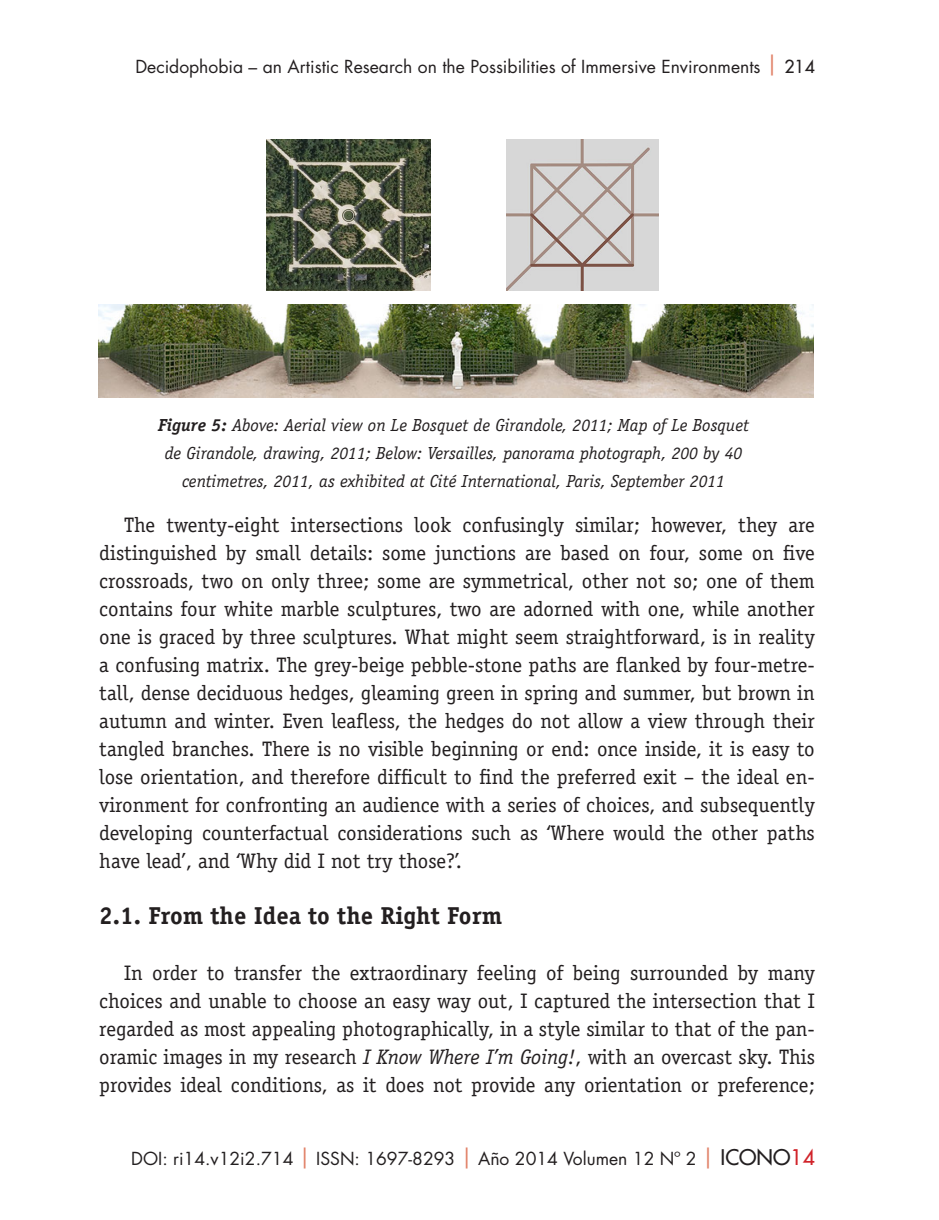
<style>
.page{position:relative;width:939px;height:1220px;background:#fff}
.page>*{position:absolute;margin:0;border:0;box-sizing:border-box;transform-origin:0 0}
.titulo_nivel_2{font:700 24.5px "Officina Serif Std";color:#231f20}
.texto_articulo{font:21px/28px "Officina Serif Std";color:#231f20;text-align:justify}
.pie_foto_figura_tabl{font:italic 17.5px/28px "Officina Serif Std";color:#231f20;text-align:center}
.t1{font:17.5px "Futura Std";color:#231f20}
.s1{font-size:21px;color:#e18066}
.s2{font-weight:500}
.s3{font-weight:700}
.s4{font-style:italic}
.s5{font-weight:500;font-size:21px}
.s6{font-weight:500;font-size:21px;color:#d1232a}
</style>
<div class="page">
<img style="left:266px;top:139px;width:164px;height:152px">
<img style="left:506px;top:139px;width:152px;height:152px">
<img style="left:99px;top:305px;width:714px;height:92px">
<p class="t1" style="left:135px;top:56px;width:680px">Decidophobia – an Artistic Research on the Possibilities of Immersive Environments <span class="s1">|</span> <span class="s2">214</span></p>
<p class="pie_foto_figura_tabl" style="left:158px;top:411px;width:592px"><span class="s3">Figure 5:</span> Above: Aerial view on Le Bosquet de Girandole, 2011; Map of Le Bosquet de Girandole, drawing, 2011; Below: Versailles, panorama photograph, 200 by 40 centimetres, 2011, as exhibited at Cité International, Paris, September 2011</p>
<p class="texto_articulo" style="left:99px;top:511px;width:716px;text-indent:25px">The twenty-eight intersections look confusingly similar; however, they are distinguished by small details: some junctions are based on four, some on five crossroads, two on only three; some are symmetrical, other not so; one of them contains four white marble sculptures, two are adorned with one, while another one is graced by three sculptures. What might seem straightforward, is in reality a confusing matrix. The grey-beige pebble-stone paths are flanked by four-metre&shy;tall, dense deciduous hedges, gleaming green in spring and summer, but brown in autumn and winter. Even leafless, the hedges do not allow a view through their tangled branches. There is no visible beginning or end: once inside, it is easy to lose orientation, and therefore difficult to find the preferred exit – the ideal en&shy;vironment for confronting an audience with a series of choices, and subsequently developing counterfactual considerations such as ‘Where would the other paths have lead’, and ‘Why did I not try those?’.</p>
<p class="titulo_nivel_2" style="left:99px;top:900px;width:404px">2.1. From the Idea to the Right Form</p>
<p class="texto_articulo" style="left:99px;top:959px;width:716px;text-indent:25px">In order to transfer the extraordinary feeling of being surrounded by many choices and unable to choose an easy way out, I captured the intersection that I regarded as most appealing photographically, in a style similar to that of the pan&shy;oramic images in my research <span class="s4">I Know Where I’m Going!</span>, with an overcast sky. This provides ideal conditions, as it does not provide any orientation or preference;</p>
<p class="t1" style="left:131px;top:1148px;width:684px">DOI: ri14.v12i2.714 <span class="s1">|</span> ISSN: 1697-8293 <span class="s1">|</span> Año 2014 Volumen 12 Nº 2 <span class="s1">|</span> <span class="s5">ICONO</span><span class="s6">14</span></p>
</div>
